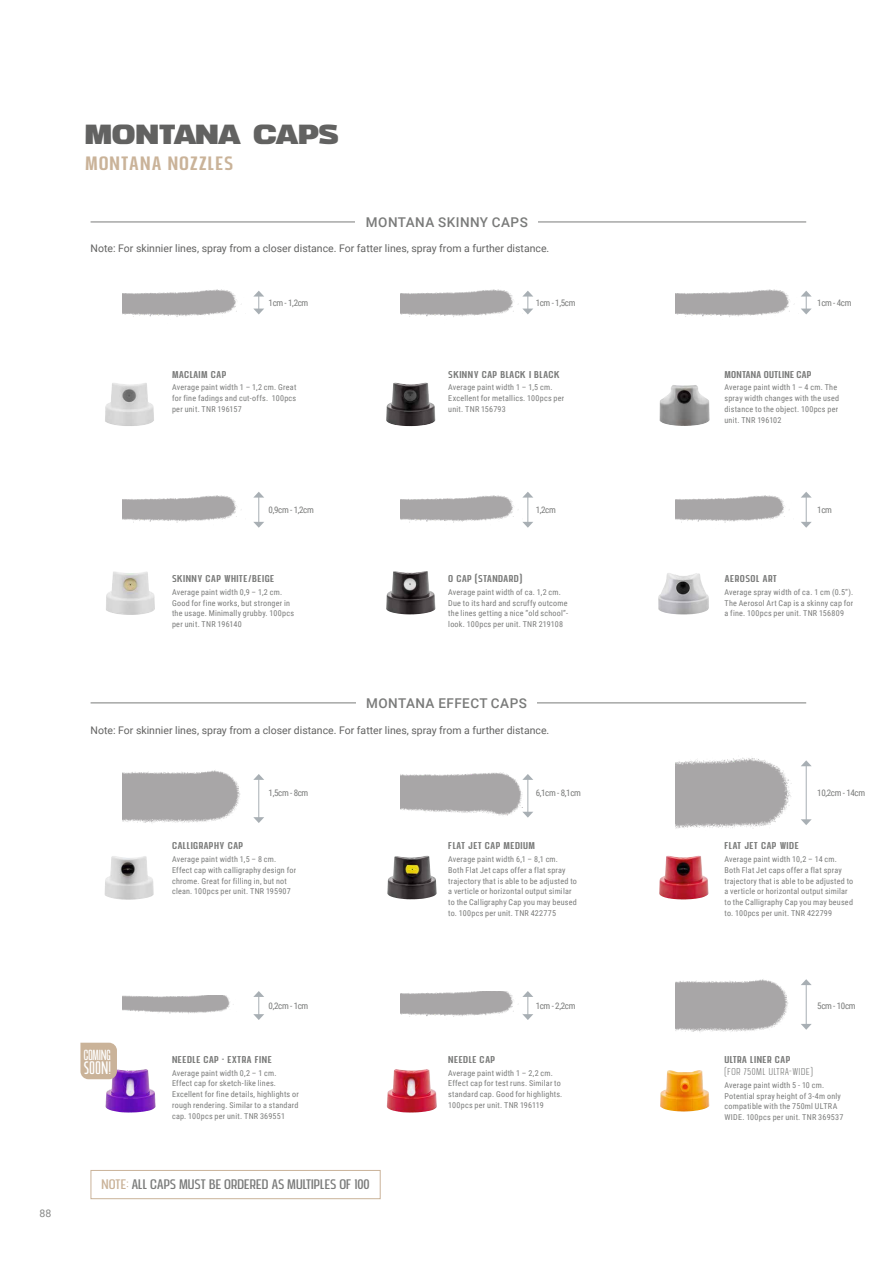
<style>
.page{position:relative;width:893px;height:1263px;background:#fff}
.page>*{position:absolute;margin:0;border:0;box-sizing:border-box;transform-origin:0 0}
.t1{font:30px "Montana Expanded Black Eng";letter-spacing:-.035em;color:#626261}
.t2{font:21px "Montana";letter-spacing:.045em;color:#cab399}
.t3{font:100 condensed 19.65px "Montana";color:#fff}
.t4{font:100 condensed 15.9px "Montana";letter-spacing:-.02em;color:#fff}
.t5{font:300 15px "Montana";letter-spacing:.005em;color:#7a7b7a}
.t6{font:500 13.5px "Roboto";letter-spacing:.035em;color:#7a7b7a}
.t7{font:10.8px "Montana";letter-spacing:.025em;color:#7a7b7a}
.t8{font:10.8px "Montana";letter-spacing:.045em;color:#7a7b7a}
.t9{font:100 10.8px "Montana";letter-spacing:.06em;color:#7a7b7a}
.t10{font:10.5px "Roboto";color:#626261}
.t11{font:10.5px "Roboto";color:#868786}
.t12{font:9px "Roboto Condensed";letter-spacing:-.04em;color:#7a7b7a}
.t13{font:8.1px/10.8px "Roboto Condensed";letter-spacing:.025em;color:#7a7b7a}
.s1{color:#cab399}
</style>
<div class="page">
<div style="left:91px;top:1170px;width:290px;height:29px;border:1px solid #cab399"></div>
<img style="left:122px;top:770px;width:118px;height:53px">
<img style="left:122px;top:995px;width:112px;height:19px">
<img style="left:400px;top:991px;width:114px;height:26px">
<img style="left:400px;top:772px;width:127px;height:44px">
<img style="left:675px;top:979px;width:113px;height:53px">
<img style="left:675px;top:757px;width:117px;height:72px">
<img style="left:122px;top:289px;width:115px;height:28px">
<img style="left:122px;top:495px;width:120px;height:28px">
<img style="left:400px;top:495px;width:119px;height:28px">
<img style="left:400px;top:289px;width:128px;height:28px">
<img style="left:675px;top:289px;width:115px;height:28px">
<img style="left:675px;top:495px;width:115px;height:28px">
<hr style="left:91px;top:222px;width:715px;height:1px;background:#7a7b7a">
<div style="left:355px;top:210px;width:183px;height:24px;background:#fff"></div>
<hr style="left:91px;top:702px;width:715px;height:1px;background:#7a7b7a">
<div style="left:356px;top:691px;width:181px;height:24px;background:#fff"></div>
<img style="left:105px;top:383px;width:35px;height:43px">
<img style="left:386px;top:383px;width:40px;height:40px">
<img style="left:660px;top:385px;width:13px;height:38px">
<img style="left:105px;top:856px;width:36px;height:44px">
<img style="left:387px;top:855px;width:40px;height:42px">
<img style="left:659px;top:855px;width:42px;height:44px">
<img style="left:386px;top:571px;width:40px;height:42px">
<img style="left:106px;top:571px;width:33px;height:44px">
<img style="left:658px;top:573px;width:10px;height:39px">
<img style="left:105px;top:1069px;width:22px;height:43px">
<img style="left:387px;top:1069px;width:21px;height:43px">
<img style="left:660px;top:1070px;width:39px;height:39px">
<svg style="left:80px;top:1043px;width:37px;height:36px"></svg>
<hr style="left:806px;top:984px;width:1px;height:41px;background:#a8afb4">
<svg style="left:801px;top:979px;width:11px;height:6px"></svg>
<svg style="left:801px;top:1024px;width:11px;height:6px"></svg>
<svg style="left:522px;top:991px;width:11px;height:29px"></svg>
<svg style="left:253px;top:991px;width:11px;height:29px"></svg>
<hr style="left:806px;top:765px;width:1px;height:55px;background:#a8afb4">
<svg style="left:801px;top:760px;width:10px;height:6px"></svg>
<svg style="left:801px;top:819px;width:11px;height:6px"></svg>
<hr style="left:527px;top:779px;width:1px;height:33px;background:#a8afb4">
<svg style="left:522px;top:774px;width:11px;height:6px"></svg>
<svg style="left:522px;top:812px;width:11px;height:6px"></svg>
<hr style="left:258px;top:779px;width:1px;height:39px;background:#a8afb4">
<svg style="left:253px;top:774px;width:11px;height:6px"></svg>
<svg style="left:253px;top:817px;width:11px;height:6px"></svg>
<svg style="left:801px;top:492px;width:11px;height:36px"></svg>
<svg style="left:522px;top:492px;width:11px;height:36px"></svg>
<svg style="left:253px;top:492px;width:11px;height:36px"></svg>
<svg style="left:801px;top:291px;width:11px;height:23px"></svg>
<svg style="left:522px;top:291px;width:11px;height:23px"></svg>
<svg style="left:253px;top:291px;width:11px;height:23px"></svg>
<h1 class="t1" style="left:85px;top:118px;width:255px">MONTANA CAPS</h1>
<h2 class="t2" style="left:85px;top:153px;width:150px">MONTANA NOZZLES</h2>
<h3 class="t6" style="left:366px;top:212px;width:163px">MONTANA SKINNY CAPS</h3>
<p class="t10" style="left:91px;top:241px;width:460px">Note: For skinnier lines, spray from a closer distance. For fatter lines, spray from a further distance.</p>
<p class="t12" style="left:269px;top:297px;width:41px">1cm - 1,2cm</p>
<p class="t12" style="left:536px;top:297px;width:41px">1cm - 1,5cm</p>
<p class="t12" style="left:817px;top:297px;width:36px">1cm - 4cm</p>
<h3 class="t7" style="left:172px;top:369px;width:56px">MACLAIM CAP</h3>
<p class="t13" style="left:172px;top:382px;width:126px;text-align:justify">Average paint width 1 – 1,2 cm. Great for fine fadings and cut-offs. 100pcs per unit. TNR 196157</p>
<h3 class="t8" style="left:448px;top:369px;width:113px">SKINNY CAP BLACK I BLACK</h3>
<p class="t13" style="left:448px;top:382px;width:118px">Average paint width 1 – 1,5 cm.<br>Excellent for metallics. 100pcs per unit. TNR 156793</p>
<h3 class="t7" style="left:724px;top:369px;width:89px">MONTANA OUTLINE CAP</h3>
<p class="t13" style="left:724px;top:382px;width:116px">Average paint width 1 – 4 cm. The spray width changes with the used distance to the object. 100pcs per unit. TNR 196102</p>
<p class="t12" style="left:269px;top:504px;width:47px">0,9cm - 1,2cm</p>
<p class="t12" style="left:536px;top:504px;width:22px">1,2cm</p>
<p class="t12" style="left:817px;top:504px;width:16px">1cm</p>
<h3 class="t8" style="left:172px;top:573px;width:104px">SKINNY CAP WHITE/BEIGE</h3>
<p class="t13" style="left:172px;top:586px;width:124px">Average paint width 0,9 – 1,2 cm.<br>Good for fine works, but stronger in the usage. Minimally grubby. 100pcs per unit. TNR 196140</p>
<h3 class="t7" style="left:448px;top:573px;width:75px">O CAP (STANDARD)</h3>
<p class="t13" style="left:448px;top:586px;width:121px">Average paint width of ca. 1,2 cm.<br>Due to its hard and scruffy outcome the lines getting a nice “old school”- look. 100pcs per unit. TNR 219108</p>
<h3 class="t6" style="left:366px;top:693px;width:162px">MONTANA EFFECT CAPS</h3>
<p class="t10" style="left:91px;top:722px;width:460px">Note: For skinnier lines, spray from a closer distance. For fatter lines, spray from a further distance.</p>
<h3 class="t7" style="left:724px;top:573px;width:54px">AEROSOL ART</h3>
<p class="t13" style="left:724px;top:586px;width:130px;text-align:justify">Average spray width of ca. 1 cm (0.5“).<br>The Aerosol Art Cap is a skinny cap for a fine. 100pcs per unit. TNR 156809</p>
<p class="t12" style="left:269px;top:787px;width:41px">1,5cm - 8cm</p>
<p class="t12" style="left:536px;top:787px;width:47px">6,1cm - 8,1cm</p>
<p class="t12" style="left:817px;top:787px;width:49px">10,2cm - 14cm</p>
<h3 class="t7" style="left:172px;top:840px;width:73px">CALLIGRAPHY CAP</h3>
<p class="t13" style="left:172px;top:853px;width:126px">Average paint width 1,5 – 8 cm.<br>Effect cap with calligraphy design for chrome. Great for filling in, but not clean. 100pcs per unit. TNR 195907</p>
<h3 class="t8" style="left:448px;top:840px;width:88px">FLAT JET CAP MEDIUM</h3>
<p class="t13" style="left:448px;top:853px;width:130px">Average paint width 6,1 – 8,1 cm.<br>Both Flat Jet caps offer a flat spray trajectory that is able to be adjusted to a verticle or horizontal output similar to the Calligraphy Cap you may beused to. 100pcs per unit. TNR 422775</p>
<h3 class="t7" style="left:724px;top:840px;width:76px">FLAT JET CAP WIDE</h3>
<p class="t13" style="left:724px;top:853px;width:130px">Average paint width 10,2 – 14 cm.<br>Both Flat Jet caps offer a flat spray trajectory that is able to be adjusted to a verticle or horizontal output similar to the Calligraphy Cap you may beused to. 100pcs per unit. TNR 422799</p>
<p class="t11" style="left:39px;top:1206px;width:13px">88</p>
<h3 class="t4" style="left:83px;top:1047px;width:29px">COMING</h3>
<h3 class="t3" style="left:83px;top:1058px;width:29px">SOON!</h3>
<p class="t12" style="left:269px;top:1000px;width:41px">0,2cm - 1cm</p>
<p class="t12" style="left:536px;top:1000px;width:41px">1cm - 2,2cm</p>
<p class="t12" style="left:817px;top:1000px;width:40px">5cm - 10cm</p>
<h3 class="t8" style="left:172px;top:1054px;width:101px">NEEDLE CAP - EXTRA FINE</h3>
<p class="t13" style="left:172px;top:1067px;width:128px">Average paint width 0,2 – 1 cm.<br>Effect cap for sketch-like lines.<br>Excellent for fine details, highlights or rough rendering. Similar to a standard cap. 100pcs per unit. TNR 369551</p>
<h3 class="t8" style="left:448px;top:1054px;width:48px">NEEDLE CAP</h3>
<p class="t13" style="left:448px;top:1067px;width:116px">Average paint width 1 – 2,2 cm.<br>Effect cap for test runs. Similar to standard cap. Good for highlights.<br>100pcs per unit. TNR 196119</p>
<h3 class="t7" style="left:724px;top:1054px;width:67px">ULTRA LINER CAP</h3>
<h3 class="t9" style="left:724px;top:1066px;width:90px">(FOR 750ML ULTRA-WIDE)</h3>
<p class="t13" style="left:724px;top:1079px;width:120px">Average paint width 5 - 10 cm.<br>Potential spray height of 3-4m only compatible with the 750ml ULTRA<br>WIDE. 100pcs per unit. TNR 369537</p>
<h3 class="t5" style="left:102px;top:1177px;width:270px"><span class="s1">NOTE:</span> ALL CAPS MUST BE ORDERED AS MULTIPLES OF 100</h3>
</div>
